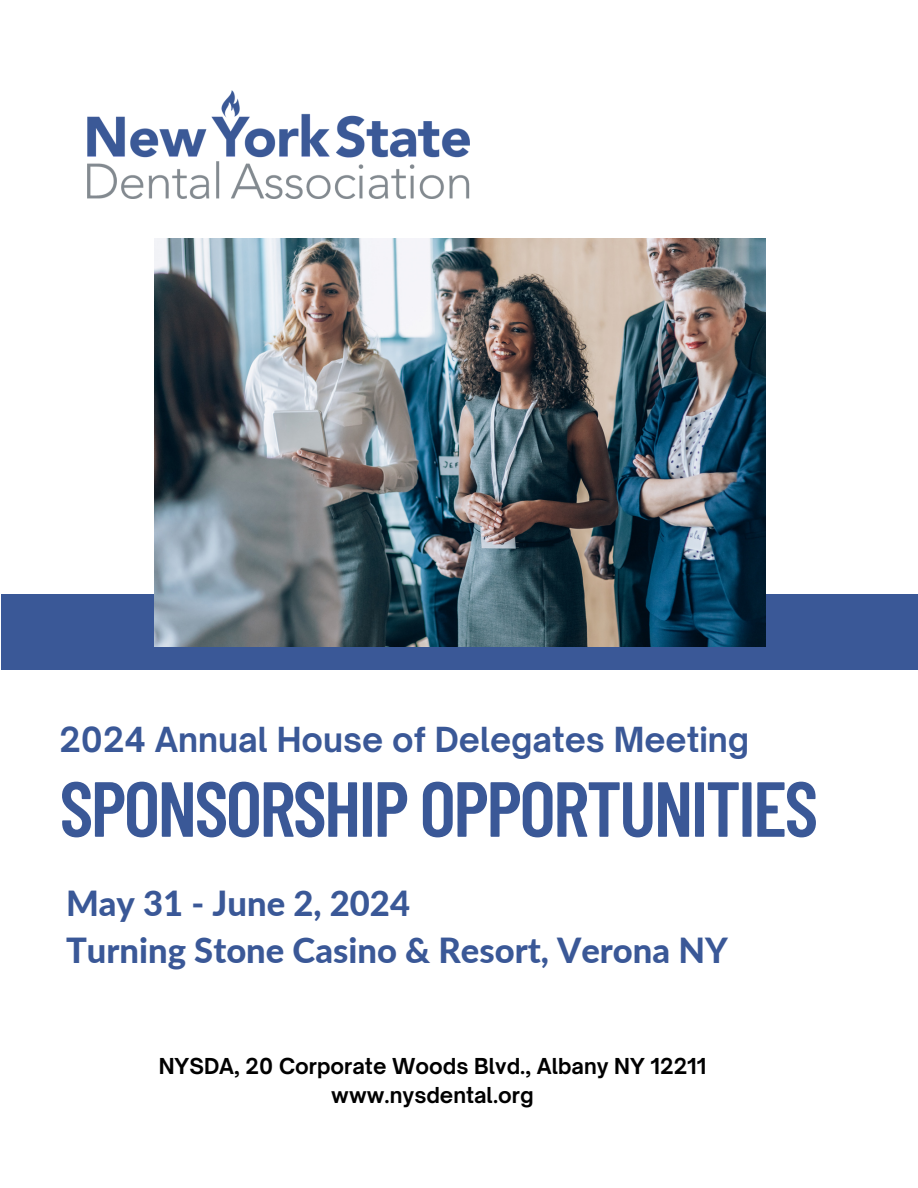
<style>
.page{position:relative;width:918px;height:1188px;background:#fff}
.page>*{position:absolute;margin:0;border:0;box-sizing:border-box;transform-origin:0 0}
.t1{font:600 77.85px "Barlow Condensed";letter-spacing:-.035em;color:#3a5897}
.t2{font:800 34.5px/47.4px "Lato";color:#3a5897}
.t3{font:700 33px "Open Sauce One";color:#3a5897}
.t4{font:700 21px/29.2px "Open Sauce One";color:#000;text-align:center}
</style>
<div class="page">
<div style="left:1px;top:594px;width:917px;height:76px;background:#3a5897"></div>
<img style="left:88px;top:90px;width:382px;height:109px">
<img style="left:154px;top:239px;width:611px;height:408px">
<h3 class="t3" style="left:60px;top:718px;width:691px">2024 Annual House of Delegates Meeting</h3>
<h1 class="t1" style="left:60px;top:753px;width:760px">SPONSORSHIP OPPORTUNITIES</h1>
<h2 class="t2" style="left:66px;top:878px;width:663px">May 31 - June 2, 2024<br>Turning Stone Casino &amp; Resort, Verona NY</h2>
<p class="t4" style="left:159px;top:1051px;width:549px">NYSDA, 20 Corporate Woods Blvd., Albany NY 12211 www.nysdental.org</p>
</div>
